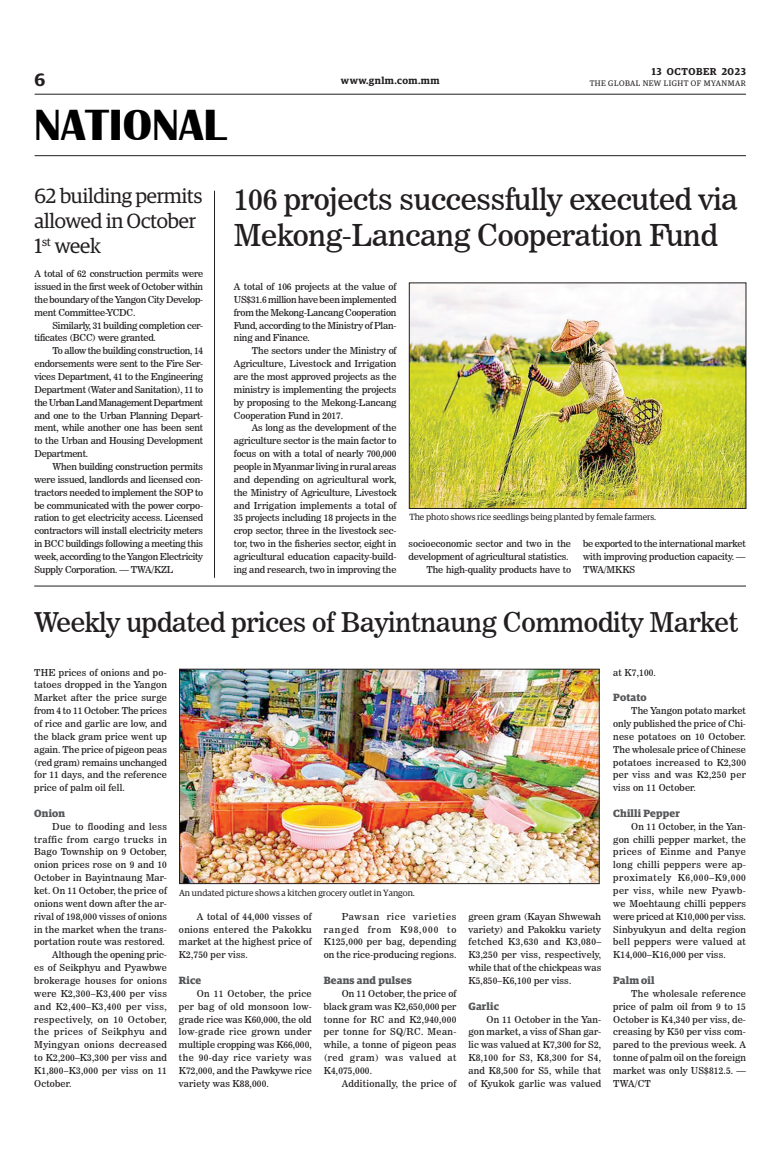
<style>
.page{position:relative;width:773px;height:1152px;background:#fff}
.page>*{position:absolute;margin:0;border:0;box-sizing:border-box;transform-origin:0 0}
.t1{font:700 45px "Britannic";color:#000}
._2_Clm_Head{font:30px/36px "News 706 BT Roman C";letter-spacing:-.01em;color:#231f20}
._2_Clm_Head-2{font:27.1px "News 706 BT Roman C";letter-spacing:-.01em;color:#231f20}
._2_Clm_Head-3{font:20.6px/24.7px "Guardian Egyp";letter-spacing:-.01em;color:#231f20}
.t2{font:600 18px "Guardian Egyp";color:#231f20}
.Sub_Body{font:700 10.5px "Guardian Egyp";letter-spacing:.015em;color:#57585a}
.t3{font:600 10px "Guardian Egyp";letter-spacing:.055em;color:#231f20}
._2nd_Body{font:9.5px/12.9px "News 706 BT Roman C";letter-spacing:.015em;color:#231f20;text-align:justify}
.Normal_Para{font:9.5px/12.9px "News 706 BT Roman C";letter-spacing:-.015em;color:#231f20;text-align:justify}
._2nd_Body-2{font:9.5px/12.9px "News 706 BT Roman C";letter-spacing:-.01em;color:#231f20}
._2nd_Body-3{font:9.5px/12.9px "News 706 BT Roman C";letter-spacing:-.02em;color:#231f20}
.t4{font:9px "Guardian Egyp";color:#231f20}
.t5{font:8px "Guardian Egyp";letter-spacing:.06em;color:#231f20}
</style>
<div class="page">
<hr style="left:35px;top:94px;width:711px;height:1px;background:#231f20">
<hr style="left:35px;top:155px;width:711px;height:1px;background:#231f20">
<img style="left:181px;top:671px;width:416px;height:211px">
<div style="left:179px;top:669px;width:420px;height:215px;border:1px solid #231f20"></div>
<img style="left:411px;top:285px;width:333px;height:222px">
<div style="left:409px;top:283px;width:337px;height:226px;border:1px solid #231f20"></div>
<hr style="left:34px;top:586px;width:712px;height:1px;background:#231f20">
<hr style="left:214px;top:191px;width:1px;height:387px;background:#231f20">
<h3 class="t2" style="left:35px;top:67px;width:12px">6</h3>
<h1 class="t1" style="left:34px;top:99px;width:193px">NATIONAL</h1>
<p class="t3" style="left:652px;top:64px;width:95px">13 OCTOBER 2023</p>
<p class="t3" style="left:341px;top:73px;width:100px">www.gnlm.com.mm</p>
<p class="t5" style="left:589px;top:78px;width:158px">THE GLOBAL NEW LIGHT OF MYANMAR</p>
<p class="_2_Clm_Head" style="left:234px;top:181px;width:505px">106 projects successfully executed via<br>Mekong-Lancang Cooperation Fund</p>
<p class="_2_Clm_Head-3" style="left:34px;top:183px;width:169px">62 building permits allowed in October<br>1<sup>st</sup> week</p>
<p class="Normal_Para" style="left:34px;top:267px;width:170px">A total of 62 construction permits were issued in the first week of October within the boundary of the Yangon City Develop&shy;ment Committee-YCDC.</p>
<p class="_2nd_Body-3" style="left:34px;top:319px;width:170px;text-indent:18px">Similarly, 31 building completion cer&shy;tificates (BCC) were granted.</p>
<p class="_2nd_Body" style="left:34px;top:344px;width:170px;text-indent:18px">To allow the building construction, 14 endorsements were sent to the Fire Ser&shy;vices Department, 41 to the Engineering Department (Water and Sanitation), 11 to the Urban Land Management Department and one to the Urban Planning Depart&shy;ment, while another one has been sent to the Urban and Housing Development Department.</p>
<p class="_2nd_Body" style="left:34px;top:460px;width:170px;text-indent:18px">When building construction permits were issued, landlords and licensed con&shy;tractors needed to implement the SOP to be communicated with the power corpo&shy;ration to get electricity access. Licensed contractors will install electricity meters in BCC buildings following a meeting this week, according to the Yangon Electricity Supply Corporation. — TWA/KZL</p>
<p class="_2_Clm_Head-2" style="left:34px;top:606px;width:705px">Weekly updated prices of Bayintnaung Commodity Market</p>
<p class="Normal_Para" style="left:234px;top:280px;width:164px">A total of 106 projects at the value of US$31.6 million have been implemented from the Mekong-Lancang Cooperation Fund, according to the Ministry of Plan&shy;ning and Finance.</p>
<p class="_2nd_Body" style="left:234px;top:344px;width:164px;text-indent:18px">The sectors under the Ministry of Agriculture, Livestock and Irrigation are the most approved projects as the ministry is implementing the projects by proposing to the Mekong-Lancang Cooperation Fund in 2017.</p>
<p class="_2nd_Body" style="left:234px;top:422px;width:164px;text-indent:18px">As long as the development of the agriculture sector is the main factor to focus on with a total of nearly 700,000 people in Myanmar living in rural areas and depending on agricultural work, the Ministry of Agriculture, Livestock and Irrigation implements a total of 35 projects including 18 projects in the crop sector, three in the livestock sec&shy;tor, two in the fisheries sector, eight in agricultural education capacity-build&shy;ing and research, two in improving the</p>
<p class="t4" style="left:409px;top:511px;width:248px">The photo shows rice seedlings being planted by female farmers.</p>
<p class="_2nd_Body-2" style="left:408px;top:537px;width:164px">socioeconomic sector and two in the development of agricultural statistics.</p>
<p class="_2nd_Body-2" style="left:426px;top:563px;width:146px">The high-quality products have to</p>
<p class="_2nd_Body" style="left:583px;top:537px;width:164px">be exported to the international market with improving production capacity. — TWA/MKKS</p>
<p class="Normal_Para" style="left:34px;top:666px;width:134px">THE prices of onions and po&shy;tatoes dropped in the Yangon Market after the price surge from 4 to 11 October. The prices of rice and garlic are low, and the black gram price went up again. The price of pigeon peas (red gram) remains unchanged for 11 days, and the reference price of palm oil fell.</p>
<p class="Sub_Body" style="left:34px;top:805px;width:33px">Onion</p>
<p class="_2nd_Body" style="left:34px;top:820px;width:134px;text-indent:18px">Due to flooding and less traffic from cargo trucks in Bago Township on 9 October, onion prices rose on 9 and 10<br>October in Bayintnaung Mar&shy;ket. On 11 October, the price of onions went down after the ar&shy;rival of 198,000 visses of onions in the market when the trans&shy;portation route was restored.</p>
<p class="_2nd_Body" style="left:34px;top:948px;width:134px;text-indent:18px">Although the opening pric&shy;es of Seikphyu and Pyawbwe brokerage houses for onions were K2,300–K3,400 per viss and K2,400–K3,400 per viss, respectively, on 10 October, the prices of Seikphyu and Myingyan onions decreased to K2,200–K3,300 per viss and K1,800–K3,000 per viss on 11<br>October.</p>
<p class="t4" style="left:179px;top:886px;width:237px">An undated picture shows a kitchen grocery outlet in Yangon.</p>
<p class="_2nd_Body" style="left:179px;top:910px;width:134px;text-indent:18px">A total of 44,000 visses of onions entered the Pakokku market at the highest price of K2,750 per viss.</p>
<p class="Sub_Body" style="left:179px;top:972px;width:24px">Rice</p>
<p class="_2nd_Body" style="left:179px;top:987px;width:134px;text-indent:18px">On 11 October, the price per bag of old monsoon low&shy;grade rice was K60,000, the old low-grade rice grown under multiple cropping was K66,000, the 90-day rice variety was K72,000, and the Pawkywe rice variety was K88,000.</p>
<p class="_2nd_Body" style="left:324px;top:910px;width:134px;text-indent:18px">Pawsan rice varieties ranged from K98,000 to K125,000 per bag, depending on the rice-producing regions.</p>
<p class="Sub_Body" style="left:324px;top:972px;width:90px">Beans and pulses</p>
<p class="_2nd_Body" style="left:324px;top:987px;width:134px;text-indent:18px">On 11 October, the price of black gram was K2,650,000 per tonne for RC and K2,940,000 per tonne for SQ/RC. Mean&shy;while, a tonne of pigeon peas (red gram) was valued at K4,075,000.</p>
<p class="_2nd_Body" style="left:342px;top:1077px;width:116px">Additionally, the price of</p>
<p class="_2nd_Body" style="left:468px;top:910px;width:134px">green gram (Kayan Shwewah variety) and Pakokku variety fetched K3,630 and K3,080– K3,250 per viss, respectively, while that of the chickpeas was K5,850–K6,100 per viss.</p>
<p class="Sub_Body" style="left:468px;top:998px;width:32px">Garlic</p>
<p class="_2nd_Body" style="left:468px;top:1013px;width:134px;text-indent:18px">On 11 October in the Yan&shy;gon market, a viss of Shan gar&shy;lic was valued at K7,300 for S2, K8,100 for S3, K8,300 for S4, and K8,500 for S5, while that of Kyukok garlic was valued</p>
<p class="_2nd_Body" style="left:613px;top:666px;width:44px">at K7,100.</p>
<p class="Sub_Body" style="left:613px;top:690px;width:35px">Potato</p>
<p class="_2nd_Body" style="left:613px;top:704px;width:134px;text-indent:18px">The Yangon potato market only published the price of Chi&shy;nese potatoes on 10 October.<br>The wholesale price of Chinese potatoes increased to K2,300 per viss and was K2,250 per viss on 11 October.</p>
<p class="Sub_Body" style="left:613px;top:805px;width:68px">Chilli Pepper</p>
<p class="_2nd_Body" style="left:613px;top:820px;width:134px;text-indent:18px">On 11 October, in the Yan&shy;gon chilli pepper market, the prices of Einme and Panye long chilli peppers were ap&shy;proximately K6,000–K9,000 per viss, while new Pyawb&shy;we Moehtaung chilli peppers were priced at K10,000 per viss.<br>Sinbyukyun and delta region bell peppers were valued at K14,000–K16,000 per viss.</p>
<p class="Sub_Body" style="left:613px;top:972px;width:43px">Palm oil</p>
<p class="_2nd_Body" style="left:613px;top:987px;width:134px;text-indent:18px">The wholesale reference price of palm oil from 9 to 15<br>October is K4,340 per viss, de&shy;creasing by K50 per viss com&shy;pared to the previous week. A tonne of palm oil on the foreign market was only US$812.5. — TWA/CT</p>
</div>
